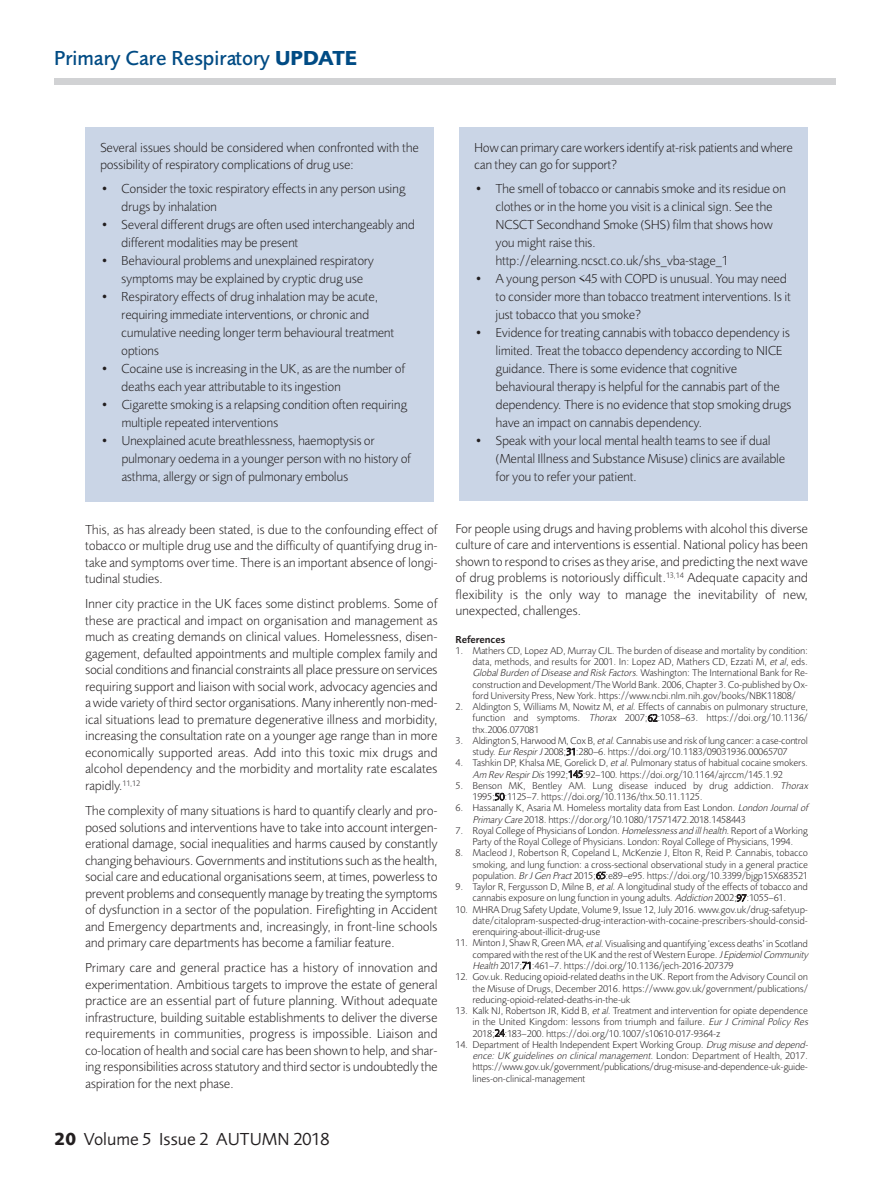
<style>
.page{position:relative;width:893px;height:1191px;background:#fff}
.page>*{position:absolute;margin:0;border:0;box-sizing:border-box;transform-origin:0 0}
.t1{font:500 21px "Foundry Sans";color:#004b84}
.t2{font:18px "Foundry Sans";color:#231f20}
.t3{font:300 13.5px/16.5px "Foundry Sans";letter-spacing:-.015em;color:#231f20}
.t4{font:600 10.5px "Foundry Sans";letter-spacing:-.01em;color:#231f20}
.t5{font:300 10.2px/11.2px "Foundry Sans";letter-spacing:-.01em;color:#231f20}
.s1{font-weight:700}
.s2{font-style:italic}
</style>
<div class="page">
<div style="left:54px;top:78px;width:782px;height:7px;background:#d1d2d4"></div>
<div style="left:85px;top:128px;width:349px;height:374px;background:#cad5e6"></div>
<div style="left:459px;top:128px;width:349px;height:372px;background:#cad5e6"></div>
<h1 class="t1" style="left:54px;top:50px;width:304px">Primary Care Respiratory <span class="s1">UPDATE</span></h1>
<p class="t3" style="left:100px;top:141px;width:320px">Several issues should be considered when confronted with the possibility of respiratory complications of drug use:</p>
<p class="t3" style="left:121px;top:180px;width:286px;line-height:18px;text-indent:-21px">• Consider the toxic respiratory effects in any person using drugs by inhalation</p>
<p class="t3" style="left:121px;top:216px;width:295px;line-height:18px;text-indent:-21px">• Several different drugs are often used interchangeably and different modalities may be present</p>
<p class="t3" style="left:121px;top:252px;width:254px;line-height:18px;text-indent:-21px">• Behavioural problems and unexplained respiratory symptoms may be explained by cryptic drug use</p>
<p class="t3" style="left:121px;top:288px;width:274px;line-height:18px;text-indent:-21px">• Respiratory effects of drug inhalation may be acute, requiring immediate interventions, or chronic and cumulative needing longer term behavioural treatment options</p>
<p class="t3" style="left:121px;top:360px;width:285px;line-height:18px;text-indent:-21px">• Cocaine use is increasing in the UK, as are the number of deaths each year attributable to its ingestion</p>
<p class="t3" style="left:121px;top:396px;width:287px;line-height:18px;text-indent:-21px">• Cigarette smoking is a relapsing condition often requiring multiple repeated interventions</p>
<p class="t3" style="left:121px;top:432px;width:291px;line-height:18px;text-indent:-21px">• Unexplained acute breathlessness, haemoptysis or pulmonary oedema in a younger person with no history of asthma, allergy or sign of pulmonary embolus</p>
<p class="t3" style="left:85px;top:522px;width:354px;text-align:justify">This, as has already been stated, is due to the confounding effect of tobacco or multiple drug use and the difficulty of quantifying drug in&shy;take and symptoms over time. There is an important absence of longi&shy;tudinal studies.</p>
<p class="t3" style="left:85px;top:597px;width:354px;text-align:justify">Inner city practice in the UK faces some distinct problems. Some of these are practical and impact on organisation and management as much as creating demands on clinical values. Homelessness, disen&shy;gagement, defaulted appointments and multiple complex family and social conditions and financial constraints all place pressure on services requiring support and liaison with social work, advocacy agencies and a wide variety of third sector organisations. Many inherently non-med&shy;ical situations lead to premature degenerative illness and morbidity, increasing the consultation rate on a younger age range than in more economically supported areas. Add into this toxic mix drugs and alcohol dependency and the morbidity and mortality rate escalates rapidly.<sup>11,12</sup></p>
<p class="t3" style="left:85px;top:803px;width:354px;text-align:justify">The complexity of many situations is hard to quantify clearly and pro&shy;posed solutions and interventions have to take into account intergen&shy;erational damage, social inequalities and harms caused by constantly changing behaviours. Governments and institutions such as the health, social care and educational organisations seem, at times, powerless to prevent problems and consequently manage by treating the symptoms of dysfunction in a sector of the population. Firefighting in Accident and Emergency departments and, increasingly, in front-line schools and primary care departments has become a familiar feature.</p>
<p class="t3" style="left:85px;top:960px;width:354px;text-align:justify">Primary care and general practice has a history of innovation and experimentation. Ambitious targets to improve the estate of general practice are an essential part of future planning. Without adequate infrastructure, building suitable establishments to deliver the diverse requirements in communities, progress is impossible. Liaison and co-location of health and social care has been shown to help, and shar&shy;ing responsibilities across statutory and third sector is undoubtedly the aspiration for the next phase.</p>
<h2 class="t2" style="left:54px;top:1132px;width:277px"><span class="s1">20</span> Volume 5 Issue 2 AUTUMN 2018</h2>
<p class="t3" style="left:474px;top:141px;width:320px">How can primary care workers identify at-risk patients and where can they can go for support?</p>
<p class="t3" style="left:495px;top:180px;width:292px;line-height:18px;text-indent:-21px">• The smell of tobacco or cannabis smoke and its residue on clothes or in the home you visit is a clinical sign. See the NCSCT Secondhand Smoke (SHS) film that shows how you might raise this. http://elearning.ncsct.co.uk/shs_vba-stage_1</p>
<p class="t3" style="left:495px;top:270px;width:297px;line-height:18px;text-indent:-21px">• A young person &lt;45 with COPD is unusual. You may need to consider more than tobacco treatment interventions. Is it just tobacco that you smoke?</p>
<p class="t3" style="left:495px;top:324px;width:297px;line-height:18px;text-indent:-21px">• Evidence for treating cannabis with tobacco dependency is limited. Treat the tobacco dependency according to NICE guidance. There is some evidence that cognitive behavioural therapy is helpful for the cannabis part of the dependency. There is no evidence that stop smoking drugs have an impact on cannabis dependency.</p>
<p class="t3" style="left:495px;top:432px;width:291px;line-height:18px;text-indent:-21px">• Speak with your local mental health teams to see if dual (Mental Illness and Substance Misuse) clinics are available for you to refer your patient.</p>
<p class="t3" style="left:455px;top:521px;width:354px;text-align:justify">For people using drugs and having problems with alcohol this diverse culture of care and interventions is essential. National policy has been shown to respond to crises as they arise, and predicting the next wave of drug problems is notoriously difficult.<sup>13,14</sup> Adequate capacity and flexibility is the only way to manage the inevitability of new, unexpected, challenges.</p>
<p class="t4" style="left:455px;top:635px;width:51px">References</p>
<p class="t5" style="left:472px;top:646px;width:337px;text-align:justify;text-indent:-17px">1. Mathers CD, Lopez AD, Murray CJL. The burden of disease and mortality by condition: data, methods, and results for 2001. In: Lopez AD, Mathers CD, Ezzati M, <span class="s2">etal</span>, eds.<br><span class="s2">GlobalBurden of Disease and Risk Factors</span>. Washington: The International Bank for Re&shy;construction and Development/The World Bank. 2006, Chapter 3. Co-published by Ox&shy;ford University Press, New York. https://www.ncbi.nlm.nih.gov/books/NBK11808/</p>
<p class="t5" style="left:472px;top:702px;width:337px;text-align:justify;text-indent:-17px">2. Aldington S, Williams M, Nowitz M, <span class="s2">etal</span>. Effects of cannabis on pulmonary structure, function and symptoms. <span class="s2">Thorax</span> 2007;62:1058–63. https://doi.org/10.1136/ thx.2006.077081</p>
<p class="t5" style="left:455px;top:736px;width:354px;text-align:center">3. Aldington S, Harwood M, Cox B, <span class="s2">etal</span>. Cannabis use and risk of lung cancer: a case-control study. <span class="s2">EurRespirJ</span>2008;31:280–6. https://doi.org/10.1183/09031936.00065707</p>
<p class="t5" style="left:472px;top:758px;width:337px;text-indent:-17px">4. Tashkin DP, Khalsa ME, Gorelick D, <span class="s2">etal</span>. Pulmonary status of habitual cocaine smokers.<br><span class="s2">Am Rev RespirDis</span>1992;145:92–100. https://doi.org/10.1164/ajrccm/145.1.92</p>
<p class="t5" style="left:472px;top:781px;width:339px;text-indent:-17px">5. Benson MK, Bentley AM. Lung disease induced by drug addiction. <span class="s2">Thorax<br></span>1995;50:1125–7. https://doi.org/10.1136/thx.50.11.1125.</p>
<p class="t5" style="left:472px;top:803px;width:337px;text-indent:-17px">6. Hassanally K, Asaria M. Homeless mortality data from East London. <span class="s2">London Journalof<br>Primary Care</span>2018. https://dor.org/10.1080/17571472.2018.1458443</p>
<p class="t5" style="left:455px;top:826px;width:354px;text-align:center">7. Royal College of Physicians of London. <span class="s2">Homelessnessand illhealth</span>. Report of a Working<br>Party of the Royal College of Physicians. London: Royal College of Physicians, 1994.</p>
<p class="t5" style="left:472px;top:848px;width:337px;text-align:justify;text-indent:-17px">8. Macleod J, Robertson R, Copeland L, McKenzie J, Elton R, Reid P. Cannabis, tobacco smoking, and lung function: a cross-sectional observational study in a general practice population. <span class="s2">BrJGen Pract</span>2015;65:e89–e95. https://doi.org/10.3399/bjgp15X683521</p>
<p class="t5" style="left:455px;top:882px;width:354px;text-align:center">9. Taylor R, Fergusson D, Milne B, <span class="s2">etal</span>. A longitudinal study of the effects of tobacco and cannabis exposure on lung function in young adults. <span class="s2">Addiction</span>2002;97:1055–61.</p>
<p class="t5" style="left:472px;top:904px;width:337px;text-align:justify;text-indent:-17px">10. MHRA Drug Safety Update, Volume 9, Issue 12, July 2016. www.gov.uk/drug-safetyup&shy;date/citalopram-suspected-drug-interaction-with-cocaine-prescribers-should-consid&shy;erenquiring-about-illicit-drug-use</p>
<p class="t5" style="left:472px;top:938px;width:339px;text-indent:-17px">11. Minton J, Shaw R, Green MA, <span class="s2">etal</span>. Visualising and quantifying ‘excess deaths’ in Scotland compared with the rest of the UK and the rest of Western Europe. <span class="s2">JEpidemiolCommunity<br>Health</span>2017;71:461–7. https://doi.org/10.1136/jech-2016-207379</p>
<p class="t5" style="left:472px;top:972px;width:337px;text-align:justify;text-indent:-17px">12. Gov.uk. Reducing opioid-related deaths in the UK. Report from the Advisory Council on the Misuse of Drugs, December 2016. https://www.gov.uk/government/publications/ reducing-opioid-related-deaths-in-the-uk</p>
<p class="t5" style="left:472px;top:1006px;width:339px;text-indent:-17px">13. Kalk NJ, Robertson JR, Kidd B, <span class="s2">etal</span>. Treatment and intervention for opiate dependence in the United Kingdom: lessons from triumph and failure. <span class="s2">Eur J Criminal Policy Res<br></span>2018;24:183–200. https://doi.org/10.1007/s10610-017-9364-z</p>
<p class="t5" style="left:472px;top:1039px;width:339px;text-indent:-17px">14. Department of Health Independent Expert Working Group. <span class="s2">Drug misuse and depend&shy;ence: UK guidelines on clinical management</span>. L o n d o n : D e p a rt m e n t o f H e a l t h , 2 0 1 7 . https://www.gov.uk/government/publications/drug-misuse-and-dependence-uk-guide&shy;lines-on-clinical-management</p>
</div>
